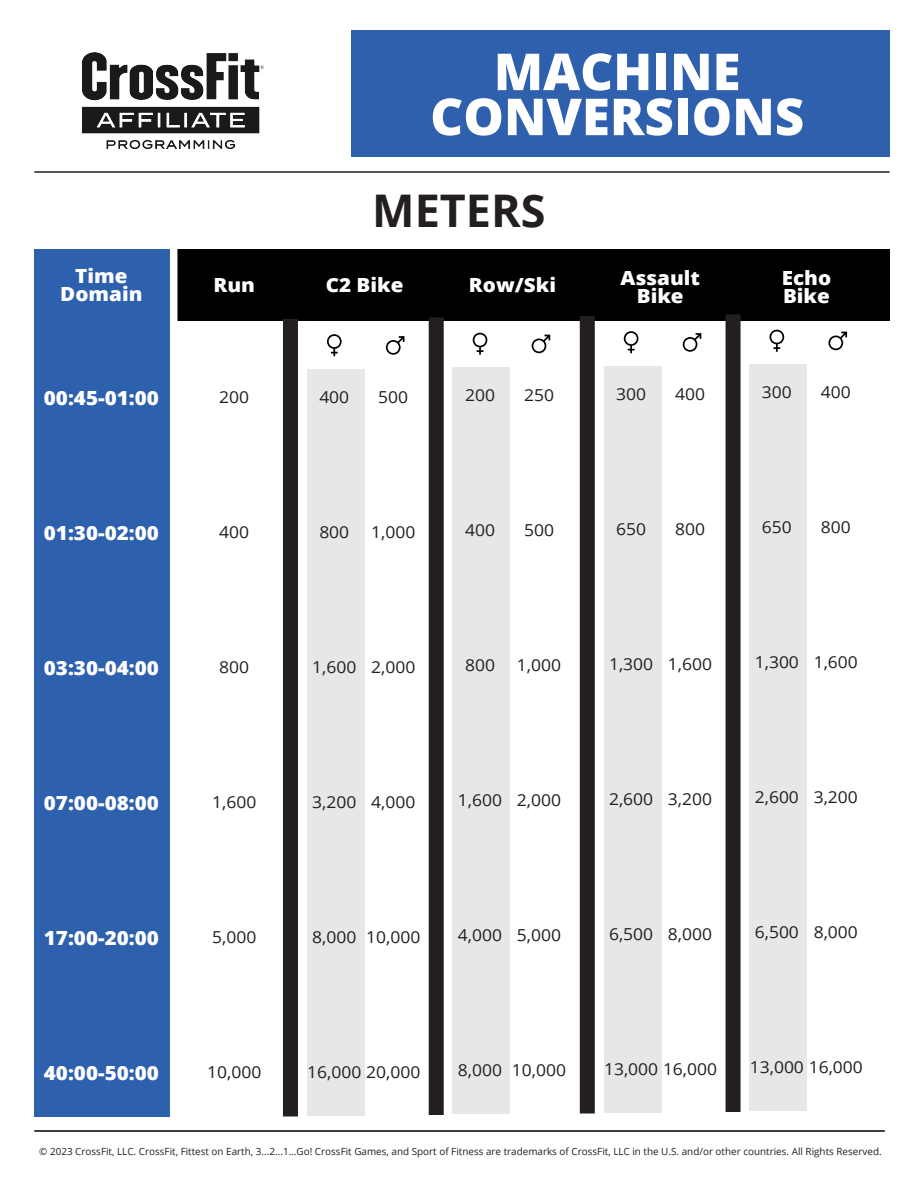
<style>
.page{position:relative;width:918px;height:1188px;background:#fff}
.page>*{position:absolute;margin:0;border:0;box-sizing:border-box;transform-origin:0 0}
.t1{font:800 51px "Open Sans";color:#fff}
.t2{font:700 45px "Open Sans";color:#231f20}
.t3{font:800 19.5px "Open Sans";color:#fff;scale:1.06 1}
.t4{font:16.5px "Open Sans";color:#231f20;scale:1.06 1}
.t5{font:9.9px "Open Sans";color:#231f20}
</style>
<div class="page">
<div style="left:36px;top:249px;width:854px;height:71px;background:#000"></div>
<div style="left:307px;top:369px;width:57px;height:746px;background:#e6e7e9"></div>
<div style="left:283px;top:319px;width:15px;height:798px;background:#231f20"></div>
<svg style="left:386px;top:336px;width:19px;height:19px"></svg>
<svg style="left:327px;top:334px;width:15px;height:22px"></svg>
<div style="left:453px;top:368px;width:57px;height:746px;background:#e6e7e9"></div>
<div style="left:429px;top:317px;width:15px;height:798px;background:#231f20"></div>
<svg style="left:532px;top:335px;width:18px;height:18px"></svg>
<svg style="left:473px;top:333px;width:14px;height:22px"></svg>
<div style="left:604px;top:366px;width:57px;height:746px;background:#e6e7e9"></div>
<div style="left:580px;top:316px;width:15px;height:798px;background:#231f20"></div>
<svg style="left:683px;top:333px;width:18px;height:19px"></svg>
<svg style="left:624px;top:331px;width:14px;height:22px"></svg>
<div style="left:749px;top:364px;width:58px;height:747px;background:#e6e7e9"></div>
<div style="left:726px;top:314px;width:15px;height:798px;background:#231f20"></div>
<svg style="left:828px;top:332px;width:19px;height:18px"></svg>
<svg style="left:770px;top:330px;width:14px;height:22px"></svg>
<div style="left:34px;top:249px;width:136px;height:868px;background:#2d60ad"></div>
<img style="left:83px;top:52px;width:181px;height:96px">
<div style="left:170px;top:243px;width:7px;height:872px;background:#fff"></div>
<hr style="left:34px;top:171px;width:856px;height:2px;background:#231f20">
<hr style="left:34px;top:1130px;width:851px;height:2px;background:#000">
<div style="left:351px;top:30px;width:539px;height:126px;background:#2f60ad"></div>
<p class="t1" style="left:494px;top:33px;width:248px">MACHINE</p>
<p class="t1" style="left:430px;top:78px;width:375px">CONVERSIONS</p>
<p class="t2" style="left:372px;top:179px;width:175px">METERS</p>
<p class="t3" style="left:75px;top:261px;width:51px">Time</p>
<p class="t3" style="left:60px;top:279px;width:79px">Domain</p>
<p class="t3" style="left:214px;top:270px;width:41px">Run</p>
<p class="t3" style="left:326px;top:270px;width:75px">C2 Bike</p>
<p class="t3" style="left:469px;top:270px;width:84px">Row/Ski</p>
<p class="t3" style="left:620px;top:263px;width:77px">Assault</p>
<p class="t3" style="left:637px;top:281px;width:46px">Bike</p>
<p class="t3" style="left:782px;top:263px;width:48px">Echo</p>
<p class="t3" style="left:783px;top:281px;width:46px">Bike</p>
<p class="t3" style="left:44px;top:383px;width:110px">00:45-01:00</p>
<p class="t4" style="left:219px;top:386px;width:30px">200</p>
<p class="t4" style="left:319px;top:386px;width:30px">400</p>
<p class="t4" style="left:378px;top:386px;width:30px">500</p>
<p class="t4" style="left:465px;top:384px;width:30px">200</p>
<p class="t4" style="left:524px;top:384px;width:30px">250</p>
<p class="t4" style="left:616px;top:383px;width:30px">300</p>
<p class="t4" style="left:675px;top:383px;width:30px">400</p>
<p class="t4" style="left:762px;top:381px;width:30px">300</p>
<p class="t4" style="left:821px;top:381px;width:30px">400</p>
<p class="t3" style="left:44px;top:518px;width:110px">01:30-02:00</p>
<p class="t4" style="left:219px;top:521px;width:30px">400</p>
<p class="t4" style="left:319px;top:521px;width:30px">800</p>
<p class="t4" style="left:371px;top:521px;width:43px">1,000</p>
<p class="t4" style="left:465px;top:519px;width:30px">400</p>
<p class="t4" style="left:524px;top:519px;width:30px">500</p>
<p class="t4" style="left:616px;top:518px;width:30px">650</p>
<p class="t4" style="left:675px;top:518px;width:30px">800</p>
<p class="t4" style="left:762px;top:516px;width:30px">650</p>
<p class="t4" style="left:821px;top:516px;width:30px">800</p>
<p class="t3" style="left:44px;top:653px;width:110px">03:30-04:00</p>
<p class="t4" style="left:219px;top:656px;width:30px">800</p>
<p class="t4" style="left:312px;top:656px;width:43px">1,600</p>
<p class="t4" style="left:371px;top:656px;width:43px">2,000</p>
<p class="t4" style="left:465px;top:654px;width:30px">800</p>
<p class="t4" style="left:517px;top:654px;width:43px">1,000</p>
<p class="t4" style="left:609px;top:653px;width:43px">1,300</p>
<p class="t4" style="left:668px;top:653px;width:43px">1,600</p>
<p class="t4" style="left:755px;top:651px;width:43px">1,300</p>
<p class="t4" style="left:814px;top:651px;width:43px">1,600</p>
<p class="t3" style="left:44px;top:788px;width:110px">07:00-08:00</p>
<p class="t4" style="left:212px;top:791px;width:43px">1,600</p>
<p class="t4" style="left:312px;top:791px;width:43px">3,200</p>
<p class="t4" style="left:371px;top:791px;width:43px">4,000</p>
<p class="t4" style="left:458px;top:789px;width:43px">1,600</p>
<p class="t4" style="left:517px;top:789px;width:43px">2,000</p>
<p class="t4" style="left:609px;top:788px;width:43px">2,600</p>
<p class="t4" style="left:668px;top:788px;width:43px">3,200</p>
<p class="t4" style="left:755px;top:786px;width:43px">2,600</p>
<p class="t4" style="left:814px;top:786px;width:43px">3,200</p>
<p class="t3" style="left:44px;top:923px;width:110px">17:00-20:00</p>
<p class="t4" style="left:212px;top:926px;width:43px">5,000</p>
<p class="t4" style="left:312px;top:926px;width:43px">8,000</p>
<p class="t4" style="left:366px;top:926px;width:53px">10,000</p>
<p class="t4" style="left:458px;top:924px;width:43px">4,000</p>
<p class="t4" style="left:517px;top:924px;width:43px">5,000</p>
<p class="t4" style="left:609px;top:923px;width:43px">6,500</p>
<p class="t4" style="left:668px;top:923px;width:43px">8,000</p>
<p class="t4" style="left:755px;top:921px;width:43px">6,500</p>
<p class="t4" style="left:814px;top:921px;width:43px">8,000</p>
<p class="t3" style="left:44px;top:1058px;width:110px">40:00-50:00</p>
<p class="t4" style="left:207px;top:1061px;width:53px">10,000</p>
<p class="t4" style="left:307px;top:1061px;width:108px">16,000 20,000</p>
<p class="t4" style="left:458px;top:1059px;width:43px">8,000</p>
<p class="t4" style="left:512px;top:1059px;width:53px">10,000</p>
<p class="t4" style="left:604px;top:1058px;width:108px">13,000 16,000</p>
<p class="t4" style="left:750px;top:1056px;width:108px">13,000 16,000</p>
<p class="t5" style="left:39px;top:1145px;width:844px">© 2023 CrossFit, LLC. CrossFit, Fittest on Earth, 3...2...1...Go! CrossFit Games, and Sport of Fitness are trademarks of CrossFit, LLC in the U.S. and/or other countries. All Rights Reserved.</p>
</div>
